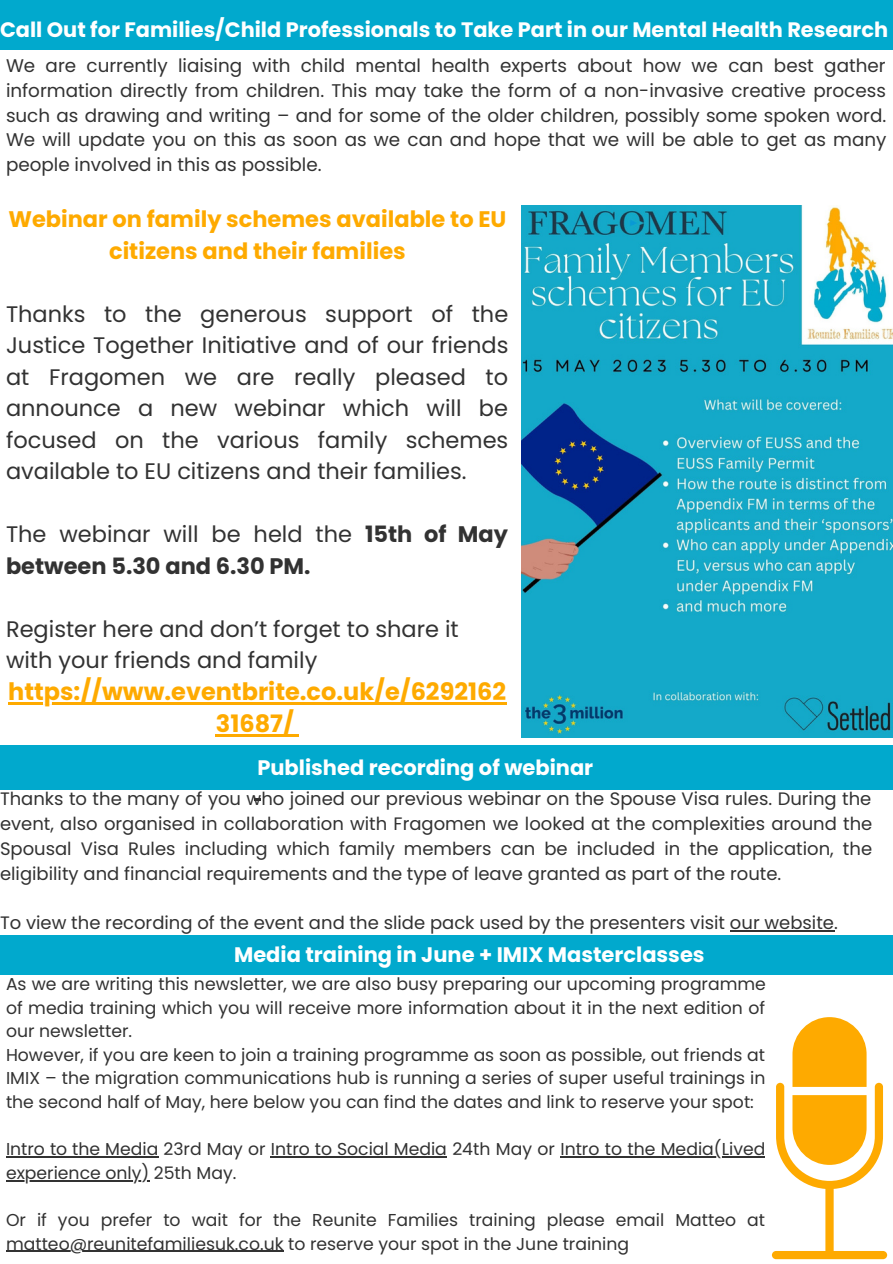
<style>
.page{position:relative;width:893px;height:1264px;background:#fff}
.page>*{position:absolute;margin:0;border:0;box-sizing:border-box;transform-origin:0 0}
.t1{font:700 24px/32.5px "Poppins";color:#feaa00;text-align:center}
.t2{font:22.5px/31.5px "Poppins";color:#323232;text-align:justify}
.t3{font:700 22.5px/31.5px "Poppins";color:#feaa00;text-align:center}
.t4{font:700 22.5px/31.5px "Poppins";color:#323232}
.t5{font:700 21px "Poppins";color:#fff}
.t6{font:700 20.85px "Poppins";color:#fff}
.t7{font:18.3px/24.8px "Poppins";color:#323232;text-align:justify}
.t8{font:18px/24.8px "Poppins";color:#323232;text-align:justify}
.t9{font:17.25px/23.5px "Poppins";color:#323232;text-align:justify}
.s1{font-weight:400}
</style>
<div class="page">
<div style="left:0;top:744px;width:892px;height:45px;background:#01a9cd"></div>
<div style="left:0;top:0;width:892px;height:49px;background:#01a9cd"></div>
<img style="left:522px;top:206px;width:370px;height:532px">
<hr style="left:8px;top:702px;width:498px;height:2px;background:#feaa00">
<hr style="left:216px;top:734px;width:78px;height:2px;background:#feaa00">
<svg style="left:254px;top:798px;width:6px;height:3px"></svg>
<hr style="left:730px;top:930px;width:104px;height:1px;background:#323232">
<div style="left:0;top:935px;width:892px;height:40px;background:#01a9cd"></div>
<hr style="left:6px;top:1156px;width:152px;height:1px;background:#323232">
<hr style="left:271px;top:1156px;width:176px;height:1px;background:#323232">
<hr style="left:560px;top:1156px;width:205px;height:1px;background:#323232">
<hr style="left:6px;top:1179px;width:143px;height:2px;background:#323232">
<hr style="left:6px;top:1250px;width:277px;height:1px;background:#323232">
<svg style="left:771px;top:1017px;width:116px;height:242px"></svg>
<p class="t6" style="left:0;top:15px;width:889px">Call Out for Families/Child Professionals to Take Part in our Mental Health Research</p>
<p class="t7" style="left:6px;top:53px;width:882px">We are currently liaising with child mental health experts about how we can best gather information directly from children. This may take the form of a non-invasive creative process such as drawing and writing – and for some of the older children, possibly some spoken word.<br>We will update you on this as soon as we can and hope that we will be able to get as many people involved in this as possible.</p>
<p class="t3" style="left:8px;top:204px;width:499px">Webinar on family schemes available to EU citizens and their families</p>
<p class="t2" style="left:6px;top:298px;width:504px">Thanks to the generous support of the Justice Together Initiative and of our friends at Fragomen we are really pleased to announce a new webinar which will be focused on the various family schemes available to EU citizens and their families.</p>
<p class="t4" style="left:6px;top:518px;width:503px"><span class="s1">The webinar will be held the</span> 15th of May between 5.30 and 6.30 PM.</p>
<p class="t2" style="left:6px;top:613px;width:454px">Register here and don’t forget to share it with your friends and family</p>
<p class="t1" style="left:8px;top:675px;width:499px">https://www.eventbrite.co.uk/e/6292162<br>31687/</p>
<p class="t5" style="left:257px;top:752px;width:337px">Published recording of webinar</p>
<p class="t8" style="left:0;top:786px;width:873px">Thanks to the many of you who joined our previous webinar on the Spouse Visa rules. During the event, also organised in collaboration with Fragomen we looked at the complexities around the Spousal Visa Rules including which family members can be included in the application, the eligibility and financial requirements and the type of leave granted as part of the route.</p>
<p class="t8" style="left:0;top:910px;width:839px">To view the recording of the event and the slide pack used by the presenters visit our website.</p>
<p class="t5" style="left:234px;top:940px;width:472px">Media training in June + IMIX Masterclasses</p>
<p class="t9" style="left:6px;top:972px;width:761px">As we are writing this newsletter, we are also busy preparing our upcoming programme of media training which you will receive more information about it in the next edition of our newsletter.</p>
<p class="t9" style="left:6px;top:1042px;width:760px">However, if you are keen to join a training programme as soon as possible, out friends at IMIX – the migration communications hub is running a series of super useful trainings in the second half of May, here below you can find the dates and link to reserve your spot:</p>
<p class="t9" style="left:6px;top:1137px;width:760px">Intro to the Media 23rd May or Intro to Social Media 24th May or Intro to the Media(Lived experience only) 25th May.</p>
<p class="t9" style="left:6px;top:1208px;width:760px">Or if you prefer to wait for the Reunite Families training please email Matteo at matteo@reunitefamiliesuk.co.uk to reserve your spot in the June training</p>
</div>
